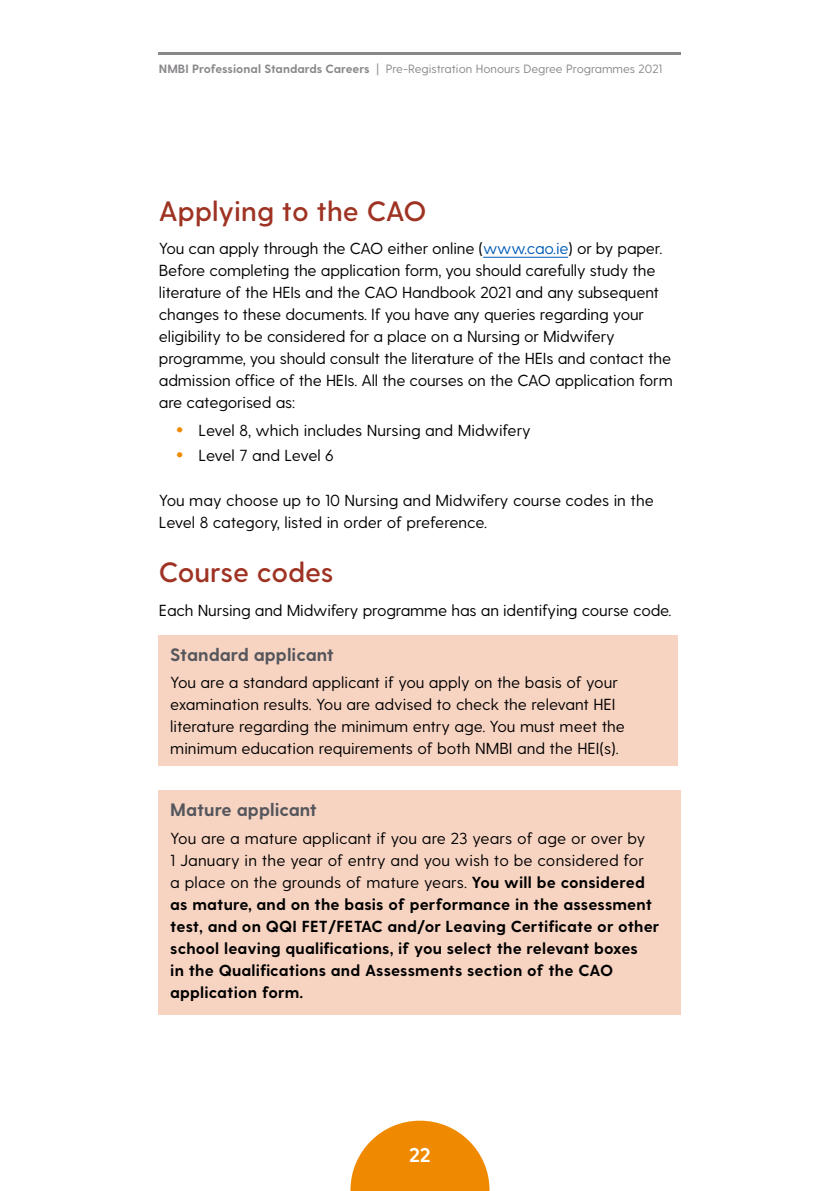
<style>
.page{position:relative;width:840px;height:1191px;background:#fff}
.page>*{position:absolute;margin:0;border:0;box-sizing:border-box;transform-origin:0 0}
.t1{font:600 28px "Greycliff CF";color:#9f3323}
.t2{font:700 20px "Greycliff CF";color:#fff}
.t3{font:700 18px "Greycliff CF";color:#54565b}
.BODY_TEXT{font:16px/22px "Greycliff CF";letter-spacing:-.01em;color:#000}
.BODY_TEXT_space{font:700 16px/22px "Greycliff CF";letter-spacing:.01em;color:#000}
.BODY_TEXT_space-2{font:16px/22px "Greycliff CF";color:#000}
.t4{font:12px "Greycliff CF";color:#8a878b}
.s1{font-weight:700}
.s2{color:#005cb9}
.s3{font-weight:400}
</style>
<div class="page">
<hr style="left:159px;top:53px;width:521px;height:2px;background:#8a878b">
<svg style="left:350px;top:1120px;width:139px;height:71px"></svg>
<hr style="left:483px;top:257px;width:85px;height:1px;background:#005cb9">
<div style="left:159px;top:635px;width:518px;height:130px;background:#f7d3c2"></div>
<div style="left:159px;top:790px;width:521px;height:225px;background:#f7d3c2"></div>
<p class="t4" style="left:159px;top:62px;width:504px"><span class="s1">NMBI Professional Standards Careers</span> | Pre-Registration Honours Degree Programmes 2021</p>
<h1 class="t1" style="left:159px;top:195px;width:269px">Applying to the CAO</h1>
<p class="BODY_TEXT" style="left:159px;top:238px;width:515px">You can apply through the CAO either online (<span class="s2">www.cao.ie</span>) or by paper.<br>Before completing the application form, you should carefully study the literature of the HEIs and the CAO Handbook 2021 and any subsequent changes to these documents. If you have any queries regarding your eligibility to be considered for a place on a Nursing or Midwifery programme, you should consult the literature of the HEIs and contact the admission office of the HEIs. All the courses on the CAO application form are categorised as:</p>
<p class="BODY_TEXT" style="left:176px;top:420px;width:356px"><sup>.</sup> Level 8, which includes Nursing and Midwifery</p>
<p class="BODY_TEXT" style="left:176px;top:444px;width:159px"><sup>.</sup> Level 7 and Level 6</p>
<p class="BODY_TEXT_space-2" style="left:159px;top:489px;width:496px">You may choose up to 10 Nursing and Midwifery course codes in the<br>Level 8 category, listed in order of preference.</p>
<h1 class="t1" style="left:159px;top:556px;width:176px">Course codes</h1>
<p class="BODY_TEXT_space-2" style="left:159px;top:599px;width:514px">Each Nursing and Midwifery programme has an identifying course code.</p>
<h3 class="t3" style="left:170px;top:643px;width:165px">Standard applicant</h3>
<p class="BODY_TEXT_space-2" style="left:170px;top:672px;width:456px">You are a standard applicant if you apply on the basis of your examination results. You are advised to check the relevant HEI literature regarding the minimum entry age. You must meet the minimum education requirements of both NMBI and the HEI(s).</p>
<h3 class="t3" style="left:170px;top:799px;width:148px">Mature applicant</h3>
<p class="BODY_TEXT_space" style="left:170px;top:828px;width:490px"><span class="s3">You are a mature applicant if you are 23 years of age or over by<br>1 January in the year of entry and you wish to be considered for<br>a place on the grounds of mature years.</span> You will be considered as mature, and on the basis of performance in the assessment test, and on QQI FET/FETAC and/or Leaving Certificate or other school leaving qualifications, if you select the relevant boxes<br>in the Qualifications and Assessments section of the CAO application form.</p>
<p class="t2" style="left:409px;top:1142px;width:23px">22</p>
</div>
